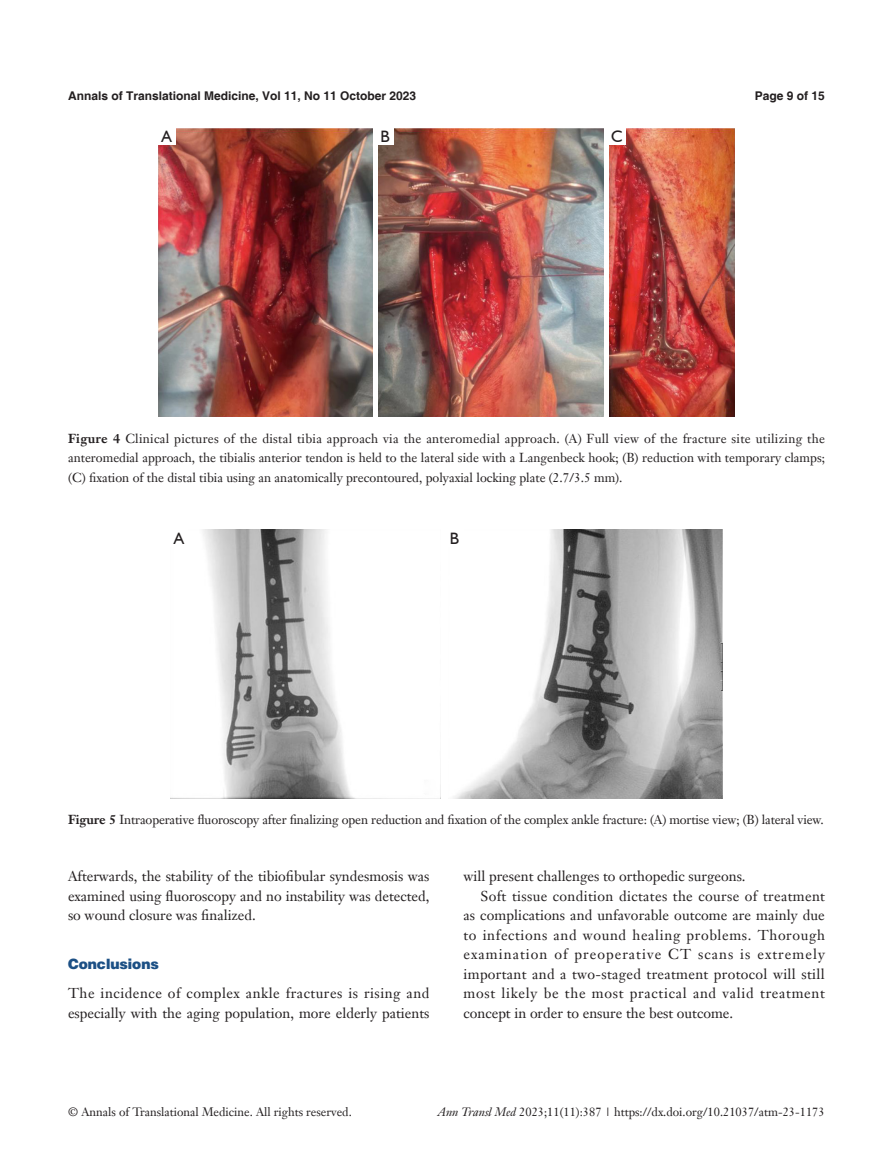
<style>
.page{position:relative;width:893px;height:1170px;background:#fff}
.page>*{position:absolute;margin:0;border:0;box-sizing:border-box;transform-origin:0 0}
.t1{font:16.5px "Humanist 521 BT";color:#231f20}
.t2{font:14.25px/19.5px "Janson Text LT";letter-spacing:.025em;color:#231f20;text-align:justify}
.t3{font:14.25px/19.5px "Janson Text LT";color:#231f20}
.t4{font:14.25px "Janson Text LT";letter-spacing:.005em;color:#231f20}
.t5{font:14.25px "Janson Text LT";letter-spacing:.05em;color:#231f20}
.t6{font:14.25px "Janson Text LT";letter-spacing:.045em;color:#231f20}
.t7{font:14.25px "Janson Text LT";letter-spacing:.07em;color:#231f20}
.t8{font:900 14.25px "Helvetica";color:#1c5085}
.t9{font:12.75px/19.5px "Janson Text LT";letter-spacing:-.01em;color:#231f20;text-align:justify}
.t10{font:12px "Janson Text LT";color:#231f20}
.t11{font:700 12px "Helvetica";color:#231f20}
.s1{font-weight:700}
.s2{font-style:italic}
</style>
<div class="page">
<img style="left:159px;top:128px;width:576px;height:288px">
<hr style="left:373px;top:128px;width:4px;height:289px;background:#fff">
<div style="left:604px;top:128px;width:5px;height:289px;background:#fff"></div>
<div style="left:158px;top:128px;width:17px;height:17px;background:#fff"></div>
<div style="left:377px;top:128px;width:17px;height:17px;background:#fff"></div>
<div style="left:608px;top:128px;width:17px;height:17px;background:#fff"></div>
<img style="left:172px;top:529px;width:551px;height:269px">
<div style="left:441px;top:529px;width:6px;height:269px;background:#fff"></div>
<div style="left:170px;top:529px;width:17px;height:17px;background:#fff"></div>
<div style="left:446px;top:529px;width:17px;height:17px;background:#fff"></div>
<p class="t11" style="left:68px;top:88px;width:350px">Annals of Translational Medicine, Vol 11, No 11 October 2023</p>
<p class="t11" style="left:755px;top:88px;width:72px">Page 9 of 15</p>
<p class="t1" style="left:162px;top:126px;width:12px">A</p>
<p class="t1" style="left:380px;top:126px;width:11px">B</p>
<p class="t1" style="left:611px;top:126px;width:13px">C</p>
<p class="t9" style="left:68px;top:428px;width:758px"><span class="s1">Figure 4</span> Clinical pictures of the distal tibia approach via the anteromedial approach. (A) Full view of the fracture site utilizing the anteromedial approach, the tibialis anterior tendon is held to the lateral side with a Langenbeck hook; (B) reduction with temporary clamps; (C) fixation of the distal tibia using an anatomically precontoured, polyaxial locking plate (2.7/3.5 mm).</p>
<p class="t1" style="left:174px;top:527px;width:12px">A</p>
<p class="t1" style="left:450px;top:527px;width:11px">B</p>
<p class="t9" style="left:68px;top:809px;width:757px"><span class="s1">Figure 5</span> Intraoperative fluoroscopy after finalizing open reduction and fixation of the complex ankle fracture: (A) mortise view; (B) lateral view.</p>
<p class="t2" style="left:68px;top:866px;width:363px">Afterwards, the stability of the tibiofibular syndesmosis was examined using fluoroscopy and no instability was detected, so wound closure was finalized.</p>
<p class="t8" style="left:68px;top:954px;width:92px">Conclusions</p>
<p class="t3" style="left:68px;top:983px;width:363px">The incidence of complex ankle fractures is rising and especially with the aging population, more elderly patients</p>
<p class="t3" style="left:463px;top:866px;width:284px">will present challenges to orthopedic surgeons.</p>
<p class="t2" style="left:480px;top:886px;width:346px">Soft tissue condition dictates the course of treatment</p>
<p class="t4" style="left:463px;top:906px;width:363px">as complications and unfavorable outcome are mainly due</p>
<p class="t6" style="left:463px;top:925px;width:363px">to infections and wound healing problems. Thorough</p>
<p class="t7" style="left:463px;top:945px;width:363px">examination of preoperative CT scans is extremely</p>
<p class="t2" style="left:463px;top:964px;width:363px">important and a two-staged treatment protocol will still</p>
<p class="t5" style="left:463px;top:984px;width:363px">most likely be the most practical and valid treatment</p>
<p class="t3" style="left:463px;top:1003px;width:271px">concept in order to ensure the best outcome.</p>
<p class="t10" style="left:68px;top:1104px;width:285px">© Annals of Translational Medicine. All rights reserved.</p>
<p class="t10" style="left:438px;top:1104px;width:388px"><span class="s2">Ann Transl Med</span> 2023;11(11):387 | https://dx.doi.org/10.21037/atm-23-1173</p>
</div>
